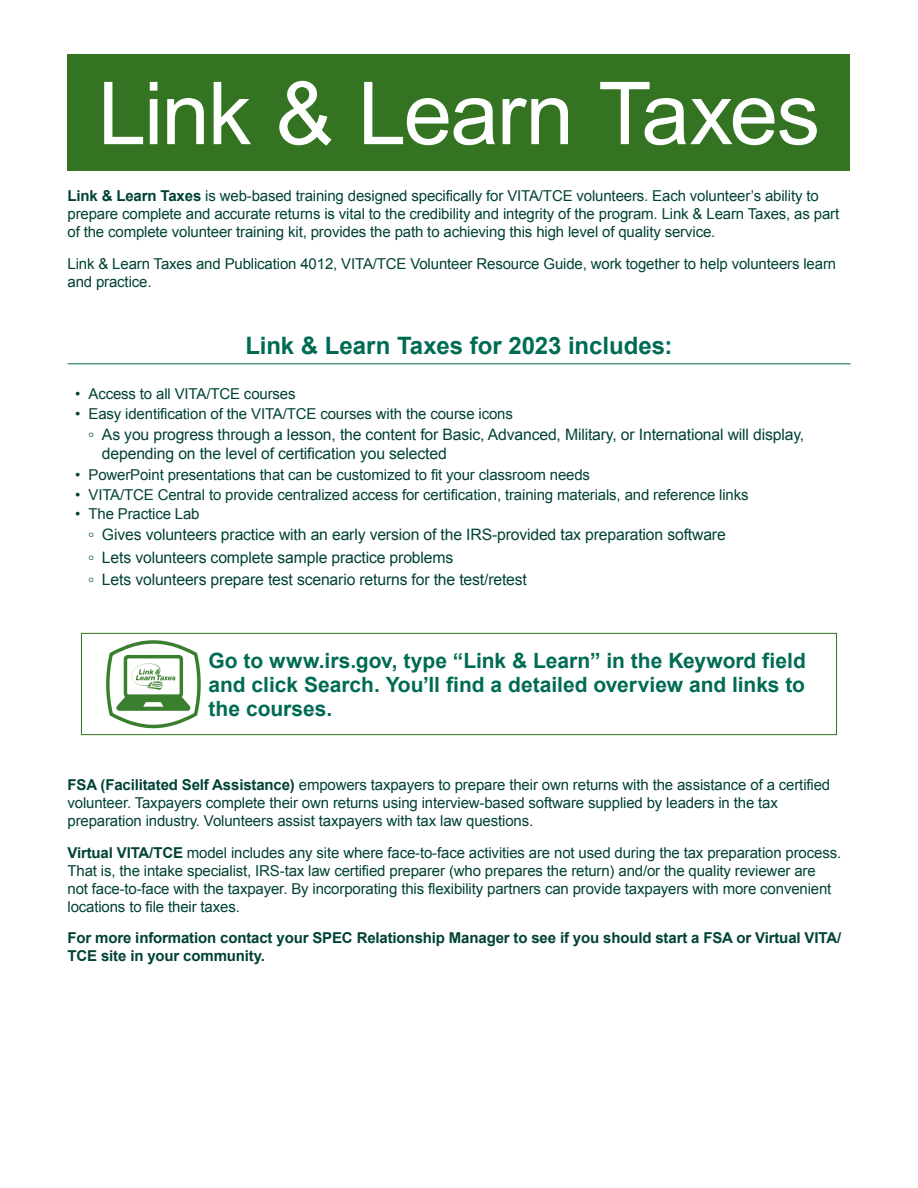
<style>
.page{position:relative;width:918px;height:1188px;background:#fff}
.page>*{position:absolute;margin:0;border:0;box-sizing:border-box;transform-origin:0 0}
.back_cover{font:87px "Arial";letter-spacing:-.02em;color:#fff}
.inside_cover_header{font:700 24px "Arial";color:#006b54}
.t1{font:700 21px/24px "Arial";color:#006b54;text-align:justify}
.t2{font:15.75px/19.5px "Arial";letter-spacing:-.01em;color:#004236}
.inside_back_cover_body{font:15px/18px "Arial";letter-spacing:-.01em;color:#004236}
.inside_back_cover_body-2{font:700 15px/18px "Arial";letter-spacing:-.01em;color:#004236}
.s1{font-weight:700}
</style>
<div class="page">
<div style="left:68px;top:54px;width:782px;height:117px;background:#337321"></div>
<hr style="left:68px;top:363px;width:782px;height:1px;background:#006b54">
<svg style="left:106px;top:640px;width:95px;height:89px"></svg>
<div style="left:81px;top:633px;width:756px;height:102px;border:1px solid #337321"></div>
<h2 class="back_cover" style="left:98px;top:57px;width:724px">Link &amp; Learn Taxes</h2>
<p class="inside_back_cover_body" style="left:68px;top:187px;width:773px"><span class="s1">Link &amp; Learn Taxes</span> is web-based training designed specifically for VITA/TCE volunteers. Each volunteer’s ability to prepare complete and accurate returns is vital to the credibility and integrity of the program. Link &amp; Learn Taxes, as part of the complete volunteer training kit, provides the path to achieving this high level of quality service.</p>
<p class="inside_back_cover_body" style="left:68px;top:255px;width:770px">Link &amp; Learn Taxes and Publication 4012, VITA/TCE Volunteer Resource Guide, work together to help volunteers learn and practice.</p>
<h2 class="inside_cover_header" style="left:245px;top:330px;width:429px">Link &amp; Learn Taxes for 2023 includes:</h2>
<p class="inside_back_cover_body" style="left:75px;top:385px;width:222px">• Access to all VITA/TCE courses</p>
<p class="inside_back_cover_body" style="left:75px;top:405px;width:439px">• Easy identification of the VITA/TCE courses with the course icons</p>
<p class="t2" style="left:102px;top:425px;width:704px;text-indent:-13px"><span class="s1">◦</span> As you progress through a lesson, the content for Basic, Advanced, Military, or International will display, depending on the level of certification you selected</p>
<p class="inside_back_cover_body" style="left:75px;top:466px;width:517px">• PowerPoint presentations that can be customized to fit your classroom needs</p>
<p class="inside_back_cover_body" style="left:75px;top:486px;width:675px">• VITA/TCE Central to provide centralized access for certification, training materials, and reference links</p>
<p class="inside_back_cover_body" style="left:75px;top:505px;width:126px">• The Practice Lab</p>
<p class="t2" style="left:88px;top:525px;width:639px"><span class="s1">◦</span> Gives volunteers practice with an early version of the IRS-provided tax preparation software</p>
<p class="t2" style="left:88px;top:548px;width:366px"><span class="s1">◦</span> Lets volunteers complete sample practice problems</p>
<p class="t2" style="left:88px;top:570px;width:440px"><span class="s1">◦</span> Lets volunteers prepare test scenario returns for the test/retest</p>
<h3 class="t1" style="left:208px;top:650px;width:599px">Go to www.irs.gov, type “Link &amp; Learn” in the Keyword field and click Search. You’ll find a detailed overview and links to the courses.</h3>
<p class="inside_back_cover_body" style="left:68px;top:776px;width:764px"><span class="s1">FSA (Facilitated Self Assistance)</span> empowers taxpayers to prepare their own returns with the assistance of a certified volunteer. Taxpayers complete their own returns using interview-based software supplied by leaders in the tax preparation industry. Volunteers assist taxpayers with tax law questions.</p>
<p class="inside_back_cover_body" style="left:68px;top:844px;width:775px"><span class="s1">Virtual VITA/TCE</span> model includes any site where face-to-face activities are not used during the tax preparation process.<br>That is, the intake specialist, IRS-tax law certified preparer (who prepares the return) and/or the quality reviewer are<br>not face-to-face with the taxpayer. By incorporating this flexibility partners can provide taxpayers with more convenient locations to file their taxes.</p>
<p class="inside_back_cover_body-2" style="left:68px;top:929px;width:775px">For more information contact your SPEC Relationship Manager to see if you should start a FSA or Virtual VITA/<br>TCE site in your community.</p>
</div>
